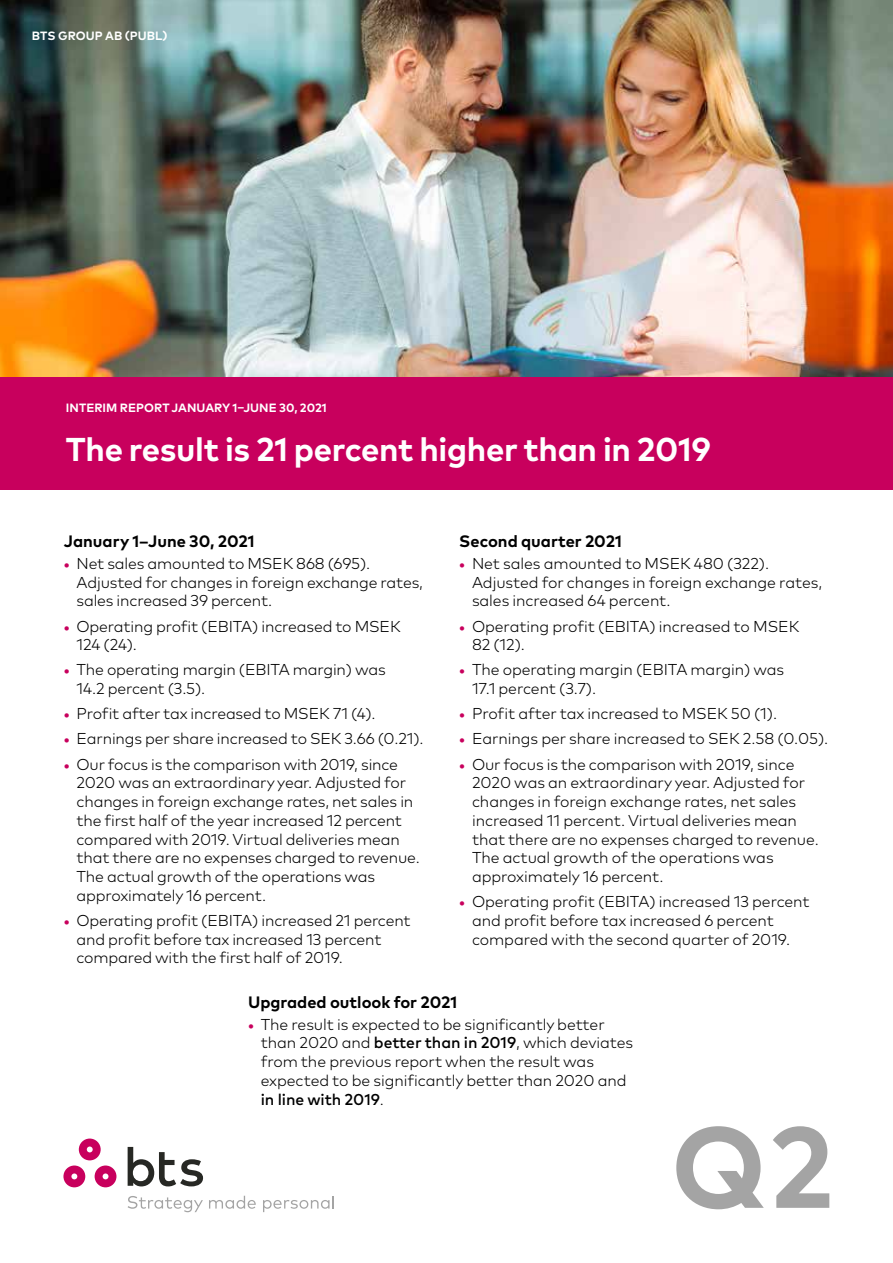
<style>
.page{position:relative;width:893px;height:1263px;background:#fff}
.page>*{position:absolute;margin:0;border:0;box-sizing:border-box;transform-origin:0 0}
.t1{font:700 114.45px "Mark OT";color:#a4a4a4}
.t2{font:700 33px "Mark OT";letter-spacing:-.01em;color:#fff}
.t3{font:700 16.5px "Mark OT";color:#000}
.t4{font:300 15.75px/18.8px "Mark OT";letter-spacing:-.01em;color:#000}
.t5{font:700 12px "Mark OT";letter-spacing:.005em;color:#fff}
.s1{font-weight:700;font-size:13.5px;color:#c8005d}
.s2{font-weight:500}
</style>
<div class="page">
<img style="left:0;top:0;width:893px;height:377px">
<div style="left:0;top:377px;width:893px;height:113px;background:#c8005d"></div>
<svg style="left:128px;top:1147px;width:75px;height:39px"></svg>
<svg style="left:63px;top:1138px;width:53px;height:49px"></svg>
<svg style="left:128px;top:1196px;width:75px;height:16px"></svg>
<svg style="left:209px;top:1196px;width:47px;height:13px"></svg>
<svg style="left:263px;top:1196px;width:71px;height:16px"></svg>
<p class="t5" style="left:32px;top:28px;width:137px">BTS GROUP AB (PUBL)</p>
<p class="t5" style="left:66px;top:400px;width:262px">INTERIM REPORT JANUARY 1–JUNE 30, 2021</p>
<h2 class="t2" style="left:66px;top:428px;width:646px">The result is 21 percent higher than in 2019</h2>
<p class="t3" style="left:64px;top:531px;width:192px">January 1–June 30, 2021</p>
<p class="t4" style="left:77px;top:554px;width:348px;text-indent:-13px"><span class="s1">•</span> Net sales amounted to MSEK 868 (695).<br>Adjusted for changes in foreign exchange rates, sales increased 39 percent.</p>
<p class="t4" style="left:77px;top:616px;width:326px;text-indent:-13px"><span class="s1">•</span> Operating profit (EBITA) increased to MSEK<br>124 (24).</p>
<p class="t4" style="left:77px;top:660px;width:311px;text-indent:-13px"><span class="s1">•</span> The operating margin (EBITA margin) was<br>14.2 percent (3.5).</p>
<p class="t4" style="left:64px;top:704px;width:313px"><span class="s1">•</span> Profit after tax increased to MSEK 71 (4).</p>
<p class="t4" style="left:64px;top:729px;width:361px"><span class="s1">•</span> Earnings per share increased to SEK 3.66 (0.21).</p>
<p class="t4" style="left:77px;top:754px;width:345px;text-indent:-13px"><span class="s1">•</span> Our focus is the comparison with 2019, since 2020 was an extraordinary year. Adjusted for changes in foreign exchange rates, net sales in the first half of the year increased 12 percent compared with 2019. Virtual deliveries mean that there are no expenses charged to revenue.<br>The actual growth of the operations was approximately 16 percent.</p>
<p class="t4" style="left:77px;top:911px;width:336px;text-indent:-13px"><span class="s1">•</span> Operating profit (EBITA) increased 21 percent and profit before tax increased 13 percent compared with the first half of 2019.</p>
<p class="t3" style="left:459px;top:531px;width:164px">Second quarter 2021</p>
<p class="t4" style="left:472px;top:554px;width:352px;text-indent:-13px"><span class="s1">•</span> Net sales amounted to MSEK 480 (322).<br>Adjusted for changes in foreign exchange rates, sales increased 64 percent.</p>
<p class="t4" style="left:472px;top:616px;width:329px;text-indent:-13px"><span class="s1">•</span> Operating profit (EBITA) increased to MSEK<br>82 (12).</p>
<p class="t4" style="left:472px;top:660px;width:314px;text-indent:-13px"><span class="s1">•</span> The operating margin (EBITA margin) was<br>17.1 percent (3.7).</p>
<p class="t4" style="left:459px;top:704px;width:319px"><span class="s1">•</span> Profit after tax increased to MSEK 50 (1).</p>
<p class="t4" style="left:459px;top:729px;width:371px"><span class="s1">•</span> Earnings per share increased to SEK 2.58 (0.05).</p>
<p class="t4" style="left:472px;top:754px;width:348px;text-indent:-13px"><span class="s1">•</span> Our focus is the comparison with 2019, since 2020 was an extraordinary year. Adjusted for changes in foreign exchange rates, net sales increased 11 percent. Virtual deliveries mean that there are no expenses charged to revenue.<br>The actual growth of the operations was approximately 16 percent.</p>
<p class="t4" style="left:472px;top:892px;width:339px;text-indent:-13px"><span class="s1">•</span> Operating profit (EBITA) increased 13 percent and profit before tax increased 6 percent compared with the second quarter of 2019.</p>
<p class="t3" style="left:248px;top:991px;width:211px">Upgraded outlook for 2021</p>
<p class="t4" style="left:261px;top:1015px;width:374px;text-indent:-13px"><span class="s1">•</span> The result is expected to be significantly better than 2020 and <span class="s2">better than in 2019</span>, which deviates from the previous report when the result was expected to be significantly better than 2020 and <span class="s2">in line with 2019</span>.</p>
<h1 class="t1" style="left:671px;top:1093px;width:164px">Q2</h1>
</div>
